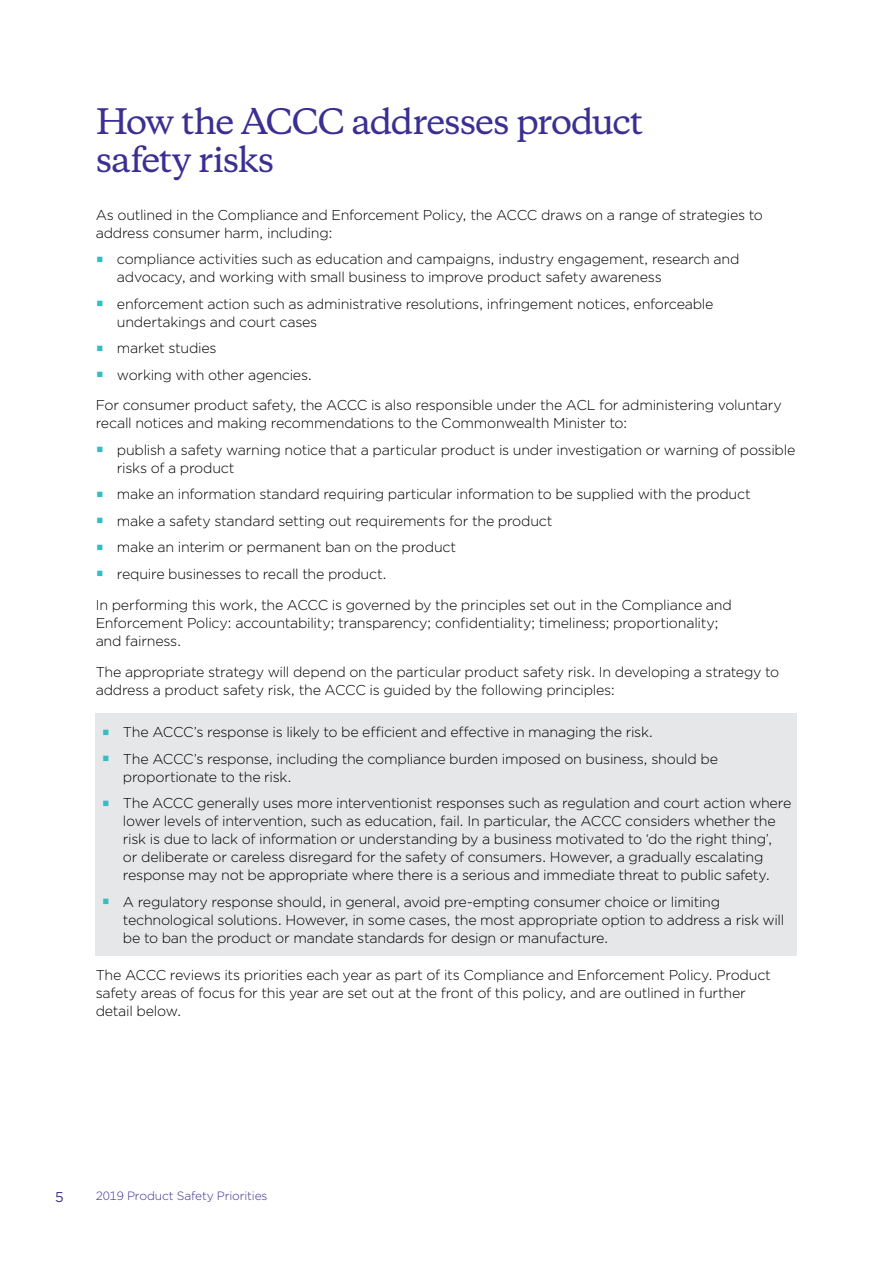
<style>
.page{position:relative;width:893px;height:1263px;background:#fff}
.page>*{position:absolute;margin:0;border:0;box-sizing:border-box;transform-origin:0 0}
._02_Heading_1{font:500 33px/37.5px "Copernicus";letter-spacing:-.04em;color:#3b3092}
._01_Body_text{font:300 14.25px/18px "Gotham";letter-spacing:-.02em;color:#000}
.t1{font:14.25px "Gotham";color:#3b3092}
.t2{font:300 12px "Gotham";letter-spacing:-.01em;color:#3b3092}
</style>
<div class="page">
<div style="left:96px;top:713px;width:701px;height:243px;background:#e6e7e8"></div>
<h1 class="_02_Heading_1" style="left:96px;top:100px;width:549px">How the ACCC addresses product safety risks</h1>
<p class="_01_Body_text" style="left:96px;top:205px;width:669px">As outlined in the Compliance and Enforcement Policy, the ACCC draws on a range of strategies to address consumer harm, including:</p>
<p class="_01_Body_text" style="left:117px;top:250px;width:624px">compliance activities such as education and campaigns, industry engagement, research and advocacy, and working with small business to improve product safety awareness</p>
<p class="_01_Body_text" style="left:117px;top:294px;width:598px">enforcement action such as administrative resolutions, infringement notices, enforceable undertakings and court cases</p>
<p class="_01_Body_text" style="left:117px;top:339px;width:101px">market studies</p>
<p class="_01_Body_text" style="left:117px;top:365px;width:197px">working with other agencies.</p>
<p class="_01_Body_text" style="left:96px;top:396px;width:688px">For consumer product safety, the ACCC is also responsible under the ACL for administering voluntary recall notices and making recommendations to the Commonwealth Minister to:</p>
<p class="_01_Body_text" style="left:117px;top:440px;width:680px">publish a safety warning notice that a particular product is under investigation or warning of possible risks of a product</p>
<p class="_01_Body_text" style="left:117px;top:485px;width:635px">make an information standard requiring particular information to be supplied with the product</p>
<p class="_01_Body_text" style="left:117px;top:511px;width:437px">make a safety standard setting out requirements for the product</p>
<p class="_01_Body_text" style="left:117px;top:538px;width:341px">make an interim or permanent ban on the product</p>
<p class="_01_Body_text" style="left:117px;top:564px;width:271px">require businesses to recall the product.</p>
<p class="_01_Body_text" style="left:96px;top:595px;width:638px">In performing this work, the ACCC is governed by the principles set out in the Compliance and<br>Enforcement Policy: accountability; transparency; confidentiality; timeliness; proportionality; and fairness.</p>
<p class="_01_Body_text" style="left:96px;top:662px;width:685px">The appropriate strategy will depend on the particular product safety risk. In developing a strategy to address a product safety risk, the ACCC is guided by the following principles:</p>
<p class="_01_Body_text" style="left:123px;top:723px;width:532px">The ACCC’s response is likely to be efficient and effective in managing the risk.</p>
<p class="_01_Body_text" style="left:123px;top:749px;width:596px">The ACCC’s response, including the compliance burden imposed on business, should be proportionate to the risk.</p>
<p class="_01_Body_text" style="left:123px;top:794px;width:670px">The ACCC generally uses more interventionist responses such as regulation and court action where lower levels of intervention, such as education, fail. In particular, the ACCC considers whether the risk is due to lack of information or understanding by a business motivated to ‘do the right thing’,<br>or deliberate or careless disregard for the safety of consumers. However, a gradually escalating response may not be appropriate where there is a serious and immediate threat to public safety.</p>
<p class="_01_Body_text" style="left:123px;top:892px;width:663px">A regulatory response should, in general, avoid pre-empting consumer choice or limiting technological solutions. However, in some cases, the most appropriate option to address a risk will be to ban the product or mandate standards for design or manufacture.</p>
<p class="_01_Body_text" style="left:96px;top:966px;width:677px">The ACCC reviews its priorities each year as part of its Compliance and Enforcement Policy. Product safety areas of focus for this year are set out at the front of this policy, and are outlined in further detail below.</p>
<p class="t1" style="left:55px;top:1188px;width:10px">5</p>
<p class="t2" style="left:96px;top:1188px;width:173px">2019 Product Safety Priorities</p>
</div>
